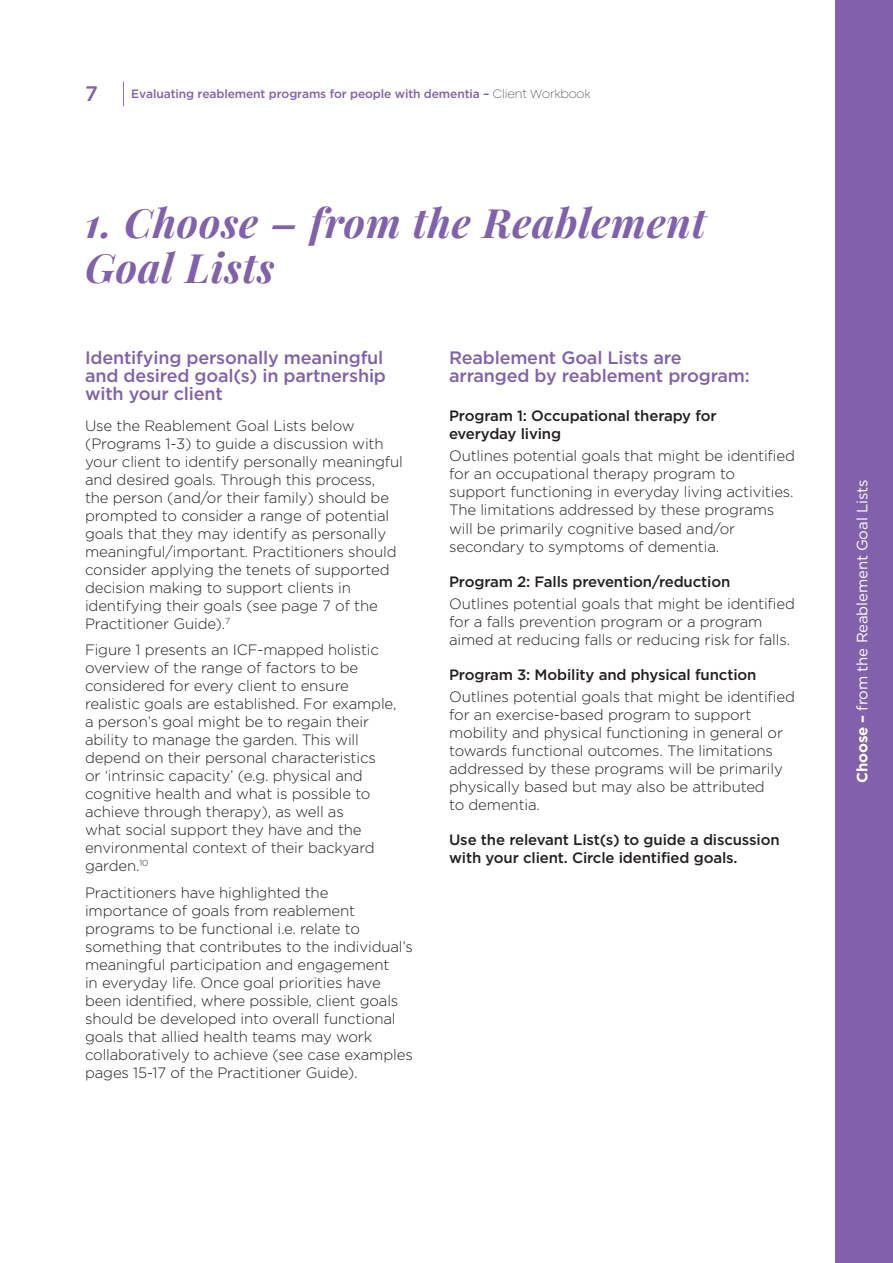
<style>
.page{position:relative;width:893px;height:1263px;background:#fff}
.page>*{position:absolute;margin:0;border:0;box-sizing:border-box;transform-origin:0 0}
.Section_heading_ital{font:italic 700 40.5px/45px "Playfair Display";letter-spacing:.02em;color:#8161aa}
.t1{font:500 21px "Gotham HTF";color:#8161aa}
.H2_Purple{font:500 18px/18px "Gotham HTF";letter-spacing:-.01em;color:#8161aa}
.Body_copy{font:300 15px/18px "Gotham HTF";letter-spacing:-.01em;color:#231f20}
.t2{font:500 15px/18px "Gotham HTF";letter-spacing:-.01em;color:#231f20}
.t3{font:15px "Gotham HTF";letter-spacing:-.01em;color:#fff}
.t4{font:500 12px "Gotham HTF";letter-spacing:-.01em;color:#8161aa}
.s1{font-family:"Mont";font-weight:200;color:#231f20}
.s2{font-family:"Gotham";font-weight:700}
</style>
<div class="page">
<svg style="left:123px;top:82px;width:1px;height:24px"></svg>
<div style="left:836px;top:0;width:57px;height:1263px;background:#8161aa"></div>
<h2 class="t1" style="left:85px;top:82px;width:14px">7</h2>
<p class="t4" style="left:131px;top:87px;width:461px">Evaluating reablement programs for people with dementia – <span class="s1">Client Workbook</span></p>
<p class="Section_heading_ital" style="left:85px;top:196px;width:623px">1. Choose – from the Reablement<br>Goal Lists</p>
<p class="H2_Purple" style="left:85px;top:348px;width:302px">Identifying personally meaningful and desired goal(s) in partnership with your client</p>
<p class="Body_copy" style="left:85px;top:416px;width:319px">Use the Reablement Goal Lists below (Programs 1-3) to guide a discussion with your client to identify personally meaningful and desired goals. Through this process,<br>the person (and/or their family) should be prompted to consider a range of potential goals that they may identify as personally meaningful/important. Practitioners should consider applying the tenets of supported decision making to support clients in identifying their goals (see page 7 of the Practitioner Guide).<sup>7</sup></p>
<p class="Body_copy" style="left:85px;top:641px;width:313px">Figure 1 presents an ICF-mapped holistic overview of the range of factors to be considered for every client to ensure realistic goals are established. For example, a person’s goal might be to regain their ability to manage the garden. This will depend on their personal characteristics<br>or ‘intrinsic capacity’ (e.g. physical and cognitive health and what is possible to achieve through therapy), as well as<br>what social support they have and the environmental context of their backyard garden.<sup>10</sup></p>
<p class="Body_copy" style="left:85px;top:883px;width:329px">Practitioners have highlighted the importance of goals from reablement programs to be functional i.e. relate to something that contributes to the individual’s meaningful participation and engagement<br>in everyday life. Once goal priorities have been identified, where possible, client goals should be developed into overall functional goals that allied health teams may work collaboratively to achieve (see case examples pages 15-17 of the Practitioner Guide).</p>
<p class="H2_Purple" style="left:449px;top:348px;width:302px">Reablement Goal Lists are arranged by reablement program:</p>
<h3 class="t2" style="left:449px;top:407px;width:269px">Program 1: Occupational therapy for everyday living</h3>
<p class="Body_copy" style="left:449px;top:447px;width:347px">Outlines potential goals that might be identified for an occupational therapy program to support functioning in everyday living activities.<br>The limitations addressed by these programs will be primarily cognitive based and/or secondary to symptoms of dementia.</p>
<h3 class="t2" style="left:449px;top:572px;width:283px">Program 2: Falls prevention/reduction</h3>
<p class="Body_copy" style="left:449px;top:594px;width:347px">Outlines potential goals that might be identified for a falls prevention program or a program aimed at reducing falls or reducing risk for falls.</p>
<h3 class="t2" style="left:449px;top:665px;width:309px">Program 3: Mobility and physical function</h3>
<p class="Body_copy" style="left:449px;top:687px;width:347px">Outlines potential goals that might be identified for an exercise-based program to support mobility and physical functioning in general or towards functional outcomes. The limitations addressed by these programs will be primarily physically based but may also be attributed<br>to dementia.</p>
<h3 class="t2" style="left:449px;top:830px;width:332px">Use the relevant List(s) to guide a discussion with your client. Circle identified goals.</h3>
<p class="t3" style="left:854px;top:783px;width:305px;rotate:-90deg"><span class="s2">Choose –</span> from the Reablement Goal Lists</p>
</div>
